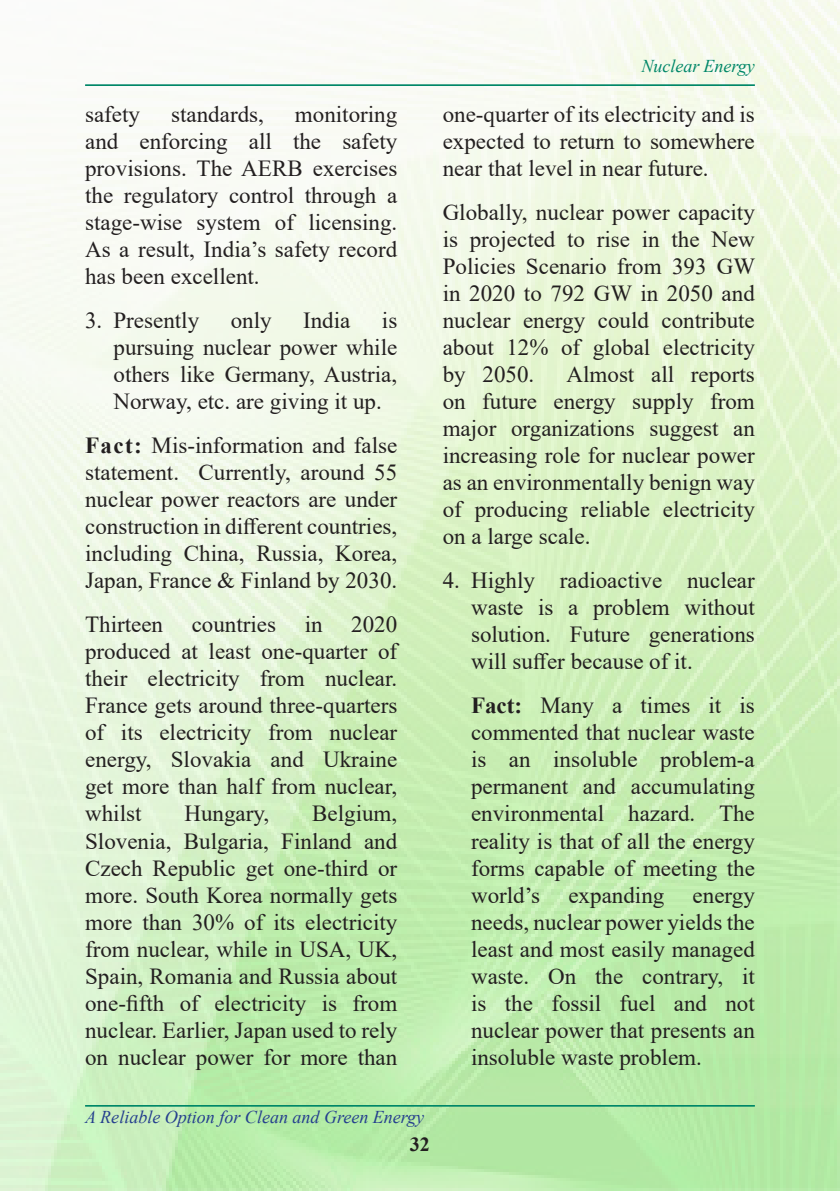
<style>
.page{position:relative;width:840px;height:1191px;background:#fff}
.page>*{position:absolute;margin:0;border:0;box-sizing:border-box;transform-origin:0 0}
.Gn_10_8{font:23px/27px "Times New Roman";color:#231f20;text-align:justify}
.t1{font:700 20px "Times New Roman";color:#231f20}
.t2{font:italic 18px "Times New Roman";color:#253f8e}
.t3{font:italic 18px "Times New Roman";color:#008768}
.s1{font-weight:700}
</style>
<div class="page">
<img style="left:0;top:0;width:839px;height:1191px">
<hr style="left:85px;top:84px;width:669px;height:1px;background:#008768">
<hr style="left:85px;top:85px;width:669px;height:1px;background:#008768">
<hr style="left:85px;top:1105px;width:669px;height:1px;background:#008768">
<p class="Gn_10_8" style="left:85px;top:100px;width:313px;text-indent:210px">monitoring and enforcing all the safety provisions. The AERB exercises the regulatory control through a stage-wise system of licensing.<br>As a result, India’s safety record has been excellent.</p>
<p class="Gn_10_8" style="left:85px;top:306px;width:115px">3. Presently</p>
<p class="Gn_10_8" style="left:230px;top:306px;width:42px">only</p>
<p class="Gn_10_8" style="left:303px;top:306px;width:49px">India</p>
<p class="Gn_10_8" style="left:85px;top:100px;width:56px">safety</p>
<p class="Gn_10_8" style="left:171px;top:100px;width:94px">standards,</p>
<p class="Gn_10_8" style="left:113px;top:306px;width:285px;text-indent:268px">is pursuing nuclear power while others like Germany, Austria, Norway, etc. are giving it up.</p>
<p class="Gn_10_8" style="left:85px;top:431px;width:313px"><span class="s1">Fact:</span> Mis-information and false statement. Currently, around 55 nuclear power reactors are under construction in different countries, including China, Russia, Korea, Japan, France &amp; Finland by 2030.</p>
<p class="Gn_10_8" style="left:85px;top:610px;width:313px">Thirteen countries in 2020 produced at least one-quarter of their electricity from nuclear.<br>France gets around three-quarters of its electricity from nuclear energy, Slovakia and Ukraine get more than half from nuclear, whilst</p>
<p class="Gn_10_8" style="left:85px;top:799px;width:313px;text-indent:227px">Belgium, Slovenia, Bulgaria, Finland and Czech Republic get one-third or more. South Korea normally gets more than 30% of its electricity from nuclear, while in USA, UK, Spain, Romania and Russia about one-fifth of electricity is from nuclear. Earlier, Japan used to rely on nuclear power for more than</p>
<p class="Gn_10_8" style="left:184px;top:799px;width:86px">Hungary,</p>
<p class="t3" style="left:641px;top:54px;width:115px">Nuclear Energy</p>
<p class="Gn_10_8" style="left:442px;top:100px;width:313px">one-quarter of its electricity and is expected to return to somewhere near that level in near future.</p>
<p class="Gn_10_8" style="left:442px;top:198px;width:314px">Globally, nuclear power capacity is projected to rise in the New Policies Scenario from 393 GW in 2020 to 792 GW in 2050 and nuclear energy could contribute about 12% of global electricity by 2050.</p>
<p class="Gn_10_8" style="left:442px;top:360px;width:313px;text-indent:124px">Almost all reports on future energy supply from major organizations suggest an increasing role for nuclear power as an environmentally benign way of producing reliable electricity on a large scale.</p>
<p class="Gn_10_8" style="left:471px;top:566px;width:285px;text-indent:-28px">4. Highly radioactive nuclear waste is a problem without solution. Future generations will suffer because of it.</p>
<p class="Gn_10_8" style="left:471px;top:691px;width:285px"><span class="s1">Fact:</span> Many a times it is commented that nuclear waste is an insoluble problem-a permanent and accumulating environmental hazard. The reality is that of all the energy forms capable of meeting the world’s expanding energy needs, nuclear power yields the least and most easily managed waste. On the contrary, it is the fossil fuel and not nuclear power that presents an insoluble waste problem.</p>
<p class="t2" style="left:85px;top:1104px;width:340px">A Reliable Option for Clean and Green Energy</p>
<p class="t1" style="left:410px;top:1129px;width:21px">32</p>
</div>
